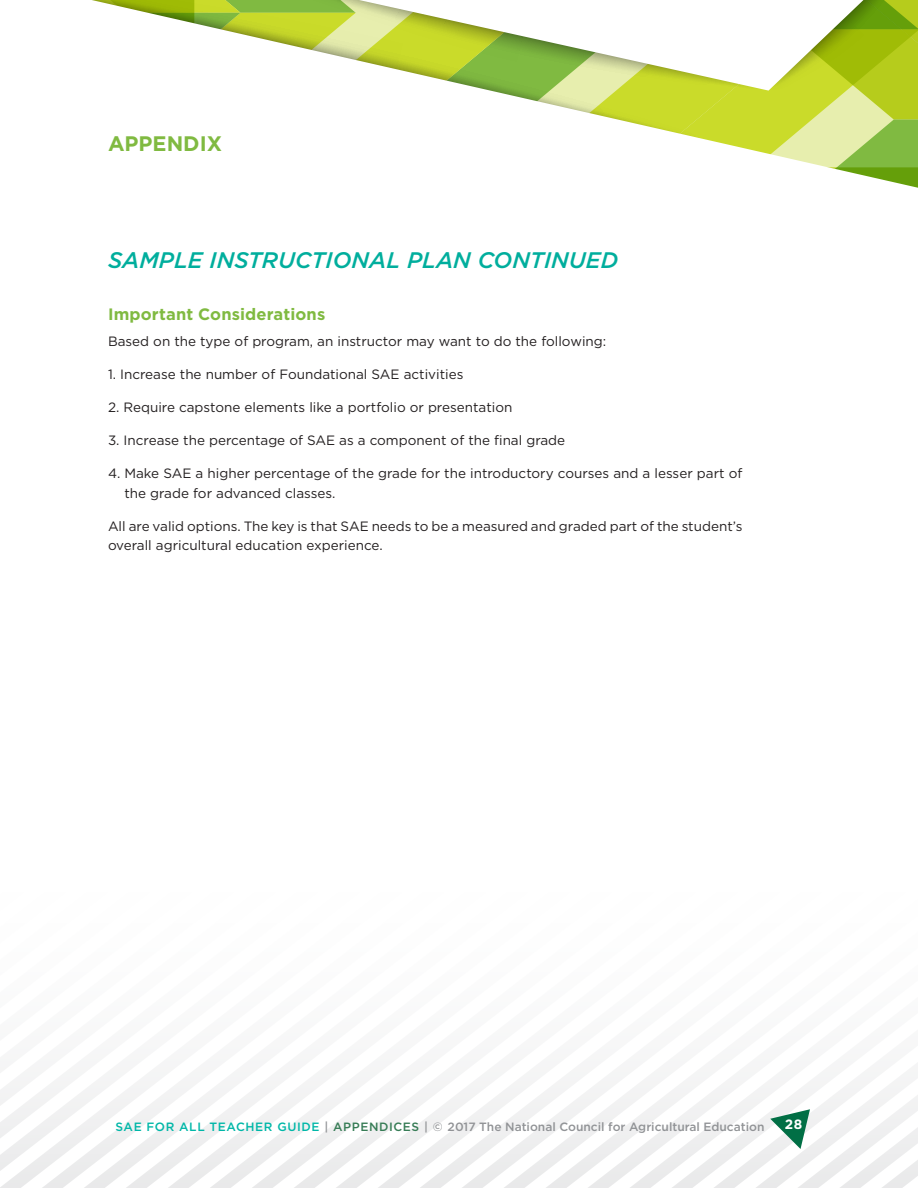
<style>
.page{position:relative;width:918px;height:1188px;background:#fff}
.page>*{position:absolute;margin:0;border:0;box-sizing:border-box;transform-origin:0 0}
.Appendix_Continued_H{font:italic 500 22.5px "Gotham";color:#00ae9d}
.t1{font:700 21px "Gotham";color:#80ba41}
.Teacher_Appendix_Sub{font:700 16.5px "Gotham";letter-spacing:.01em;color:#80ba41}
.Teacher_Body_Text_9{font:13.5px/19.5px "Gotham";color:#231f20}
.t2{font:700 13.5px "Gotham";color:#fff}
.t3{font:500 12px "Gotham";color:#919396}
.s1{color:#00b7a8}
.s2{color:#367c55}
</style>
<div class="page">
<svg style="left:654px;top:1072px;width:110px;height:116px"></svg>
<svg style="left:764px;top:1080px;width:6px;height:108px"></svg>
<svg style="left:612px;top:1072px;width:42px;height:116px"></svg>
<svg style="left:402px;top:1072px;width:210px;height:116px"></svg>
<svg style="left:0;top:1072px;width:402px;height:116px"></svg>
<svg style="left:92px;top:0;width:826px;height:188px"></svg>
<svg style="left:770px;top:1072px;width:148px;height:116px"></svg>
<h2 class="t1" style="left:108px;top:129px;width:116px">APPENDIX</h2>
<p class="Appendix_Continued_H" style="left:108px;top:245px;width:512px">SAMPLE INSTRUCTIONAL PLAN CONTINUED</p>
<p class="Teacher_Appendix_Sub" style="left:108px;top:303px;width:219px">Important Considerations</p>
<p class="Teacher_Body_Text_9" style="left:108px;top:331px;width:500px">Based on the type of program, an instructor may want to do the following:</p>
<p class="Teacher_Body_Text_9" style="left:108px;top:364px;width:357px">1. Increase the number of Foundational SAE activities</p>
<p class="Teacher_Body_Text_9" style="left:108px;top:397px;width:406px">2. Require capstone elements like a portfolio or presentation</p>
<p class="Teacher_Body_Text_9" style="left:108px;top:430px;width:459px">3. Increase the percentage of SAE as a component of the final grade</p>
<p class="Teacher_Body_Text_9" style="left:124px;top:463px;width:620px;text-indent:-16px">4. Make SAE a higher percentage of the grade for the introductory courses and a lesser part of the grade for advanced classes.</p>
<p class="Teacher_Body_Text_9" style="left:108px;top:516px;width:636px">All are valid options. The key is that SAE needs to be a measured and graded part of the student’s overall agricultural education experience.</p>
<p class="t3" style="left:116px;top:1119px;width:650px"><span class="s1">SAE FOR ALL TEACHER GUIDE</span> | <span class="s2">APPENDICES</span> | © 2017 The National Council for Agricultural Education</p>
<p class="t2" style="left:785px;top:1116px;width:19px">28</p>
</div>
